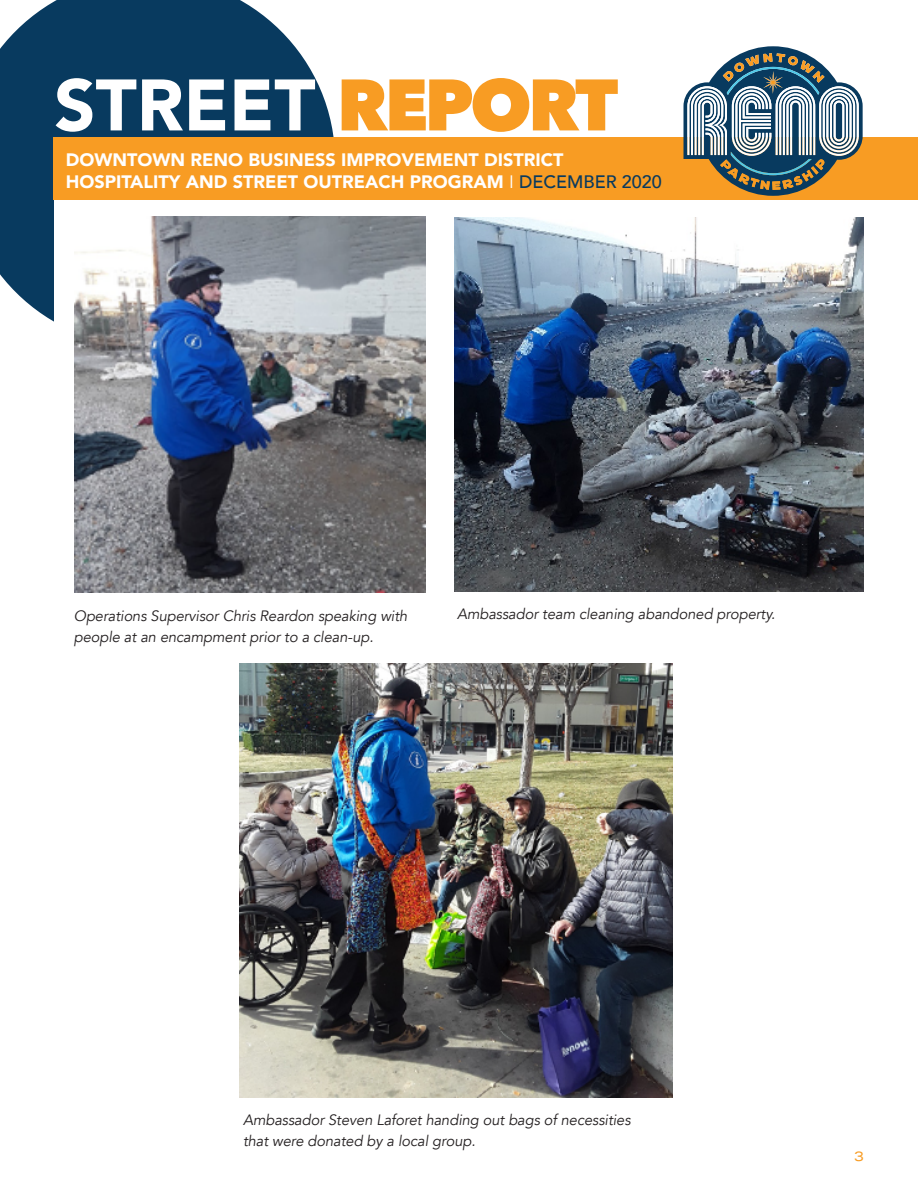
<style>
.page{position:relative;width:918px;height:1188px;background:#fff}
.page>*{position:absolute;margin:0;border:0;box-sizing:border-box;transform-origin:0 0}
.t1{font:900 72px "Avenir";color:#fff}
.t2{font:900 18px "Avenir";color:#fff}
.t3{font:italic 15px/21px "Avenir";letter-spacing:-.005em;color:#231f20}
.t4{font:expanded 13.5px "Univers";color:#f89c23}
.s1{font-family:"Avenir Next";font-weight:800;color:#f89c23}
.s2{font-weight:400}
.s3{font-weight:500;color:#083a5f}
</style>
<div class="page">
<svg style="left:0;top:0;width:334px;height:322px;background:#255171"></svg>
<div style="left:54px;top:138px;width:343px;height:213px;background:#fff"></div>
<div style="left:54px;top:137px;width:864px;height:63px;background:#f89c23"></div>
<svg style="left:684px;top:46px;width:179px;height:150px"></svg>
<img style="left:75px;top:216px;width:351px;height:377px">
<img style="left:455px;top:217px;width:409px;height:375px">
<img style="left:240px;top:663px;width:433px;height:434px">
<p class="t1" style="left:54px;top:44px;width:566px">STREET <span class="s1">REPORT</span></p>
<p class="t2" style="left:66px;top:144px;width:499px">DOWNTOWN RENO BUSINESS IMPROVEMENT DISTRICT</p>
<p class="t2" style="left:66px;top:166px;width:598px">HOSPITALITY AND STREET OUTREACH PROGRAM <span class="s2">I</span> <span class="s3">DECEMBER 2020</span></p>
<p class="t3" style="left:74px;top:606px;width:335px">Operations Supervisor Chris Reardon speaking with people at an encampment prior to a clean-up.</p>
<p class="t3" style="left:457px;top:603px;width:320px">Ambassador team cleaning abandoned property.</p>
<p class="t3" style="left:243px;top:1110px;width:389px">Ambassador Steven Laforet handing out bags of necessities that were donated by a local group.</p>
<p class="t4" style="left:854px;top:1149px;width:11px">3</p>
</div>
